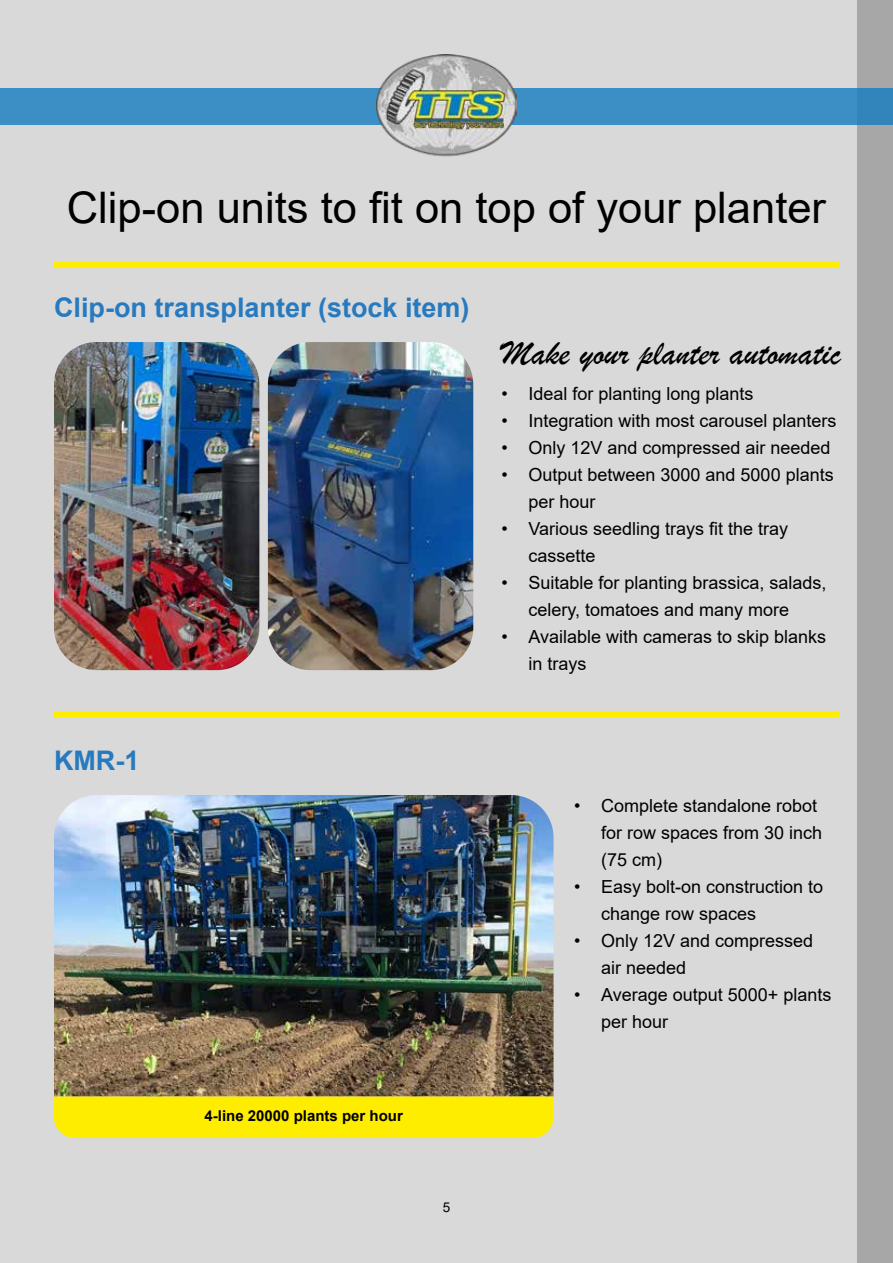
<style>
.page{position:relative;width:893px;height:1263px;background:#d9d9d9}
.page>*{position:absolute;margin:0;border:0;box-sizing:border-box;transform-origin:0 0}
.t1{font:43.5px "Arial";color:#000}
.t2{font:36px "Brush Script";color:#000}
.t3{font:700 27px "Arial";color:#287abf}
.t4{font:18px/27px "Arial";color:#000}
.t5{font:700 15px "Arial";color:#000}
.t6{font:13.5px "Arial";color:#000}
</style>
<div class="page">
<div style="left:857px;top:0;width:36px;height:1263px;background:#a8a7a7"></div>
<div style="left:0;top:89px;width:893px;height:36px;background:#3b8fc5"></div>
<img style="left:377px;top:55px;width:139px;height:102px">
<div style="left:54px;top:262px;width:785px;height:6px;background:#ffed00"></div>
<img style="left:54px;top:795px;width:500px;height:301px">
<div style="left:54px;top:712px;width:785px;height:6px;background:#ffed00"></div>
<div style="left:54px;top:1096px;width:500px;height:42px;background:#ffed00"></div>
<img style="left:54px;top:342px;width:205px;height:328px">
<img style="left:268px;top:342px;width:205px;height:328px">
<h1 class="t1" style="left:67px;top:178px;width:761px">Clip-on units to fit on top of your planter</h1>
<h3 class="t3" style="left:54px;top:289px;width:417px">Clip-on transplanter (stock item)</h3>
<h3 class="t3" style="left:54px;top:742px;width:87px">KMR-1</h3>
<p class="t5" style="left:205px;top:1105px;width:200px">4-line 20000 plants per hour</p>
<p class="t6" style="left:443px;top:1198px;width:9px">5</p>
<h2 class="t2" style="left:501px;top:331px;width:341px">Make your planter automatic</h2>
<p class="t4" style="left:501px;top:380px;width:254px">• Ideal for planting long plants</p>
<p class="t4" style="left:501px;top:407px;width:337px">• Integration with most carousel planters</p>
<p class="t4" style="left:501px;top:434px;width:331px">• Only 12V and compressed air needed</p>
<p class="t4" style="left:528px;top:461px;width:307px;text-indent:-27px">• Output between 3000 and 5000 plants per hour</p>
<p class="t4" style="left:528px;top:515px;width:261px;text-indent:-27px">• Various seedling trays fit the tray cassette</p>
<p class="t4" style="left:501px;top:569px;width:327px;text-align:center">• Suitable for planting brassica, salads, celery, tomatoes and many more</p>
<p class="t4" style="left:528px;top:623px;width:299px;text-indent:-27px">• Available with cameras to skip blanks in trays</p>
<p class="t4" style="left:601px;top:792px;width:223px;text-indent:-27px">• Complete standalone robot for row spaces from 30 inch (75 cm)</p>
<p class="t4" style="left:601px;top:873px;width:224px;text-indent:-27px">• Easy bolt-on construction to change row spaces</p>
<p class="t4" style="left:601px;top:927px;width:214px;text-indent:-27px">• Only 12V and compressed air needed</p>
<p class="t4" style="left:601px;top:981px;width:232px;text-indent:-27px">• Average output 5000+ plants per hour</p>
</div>
